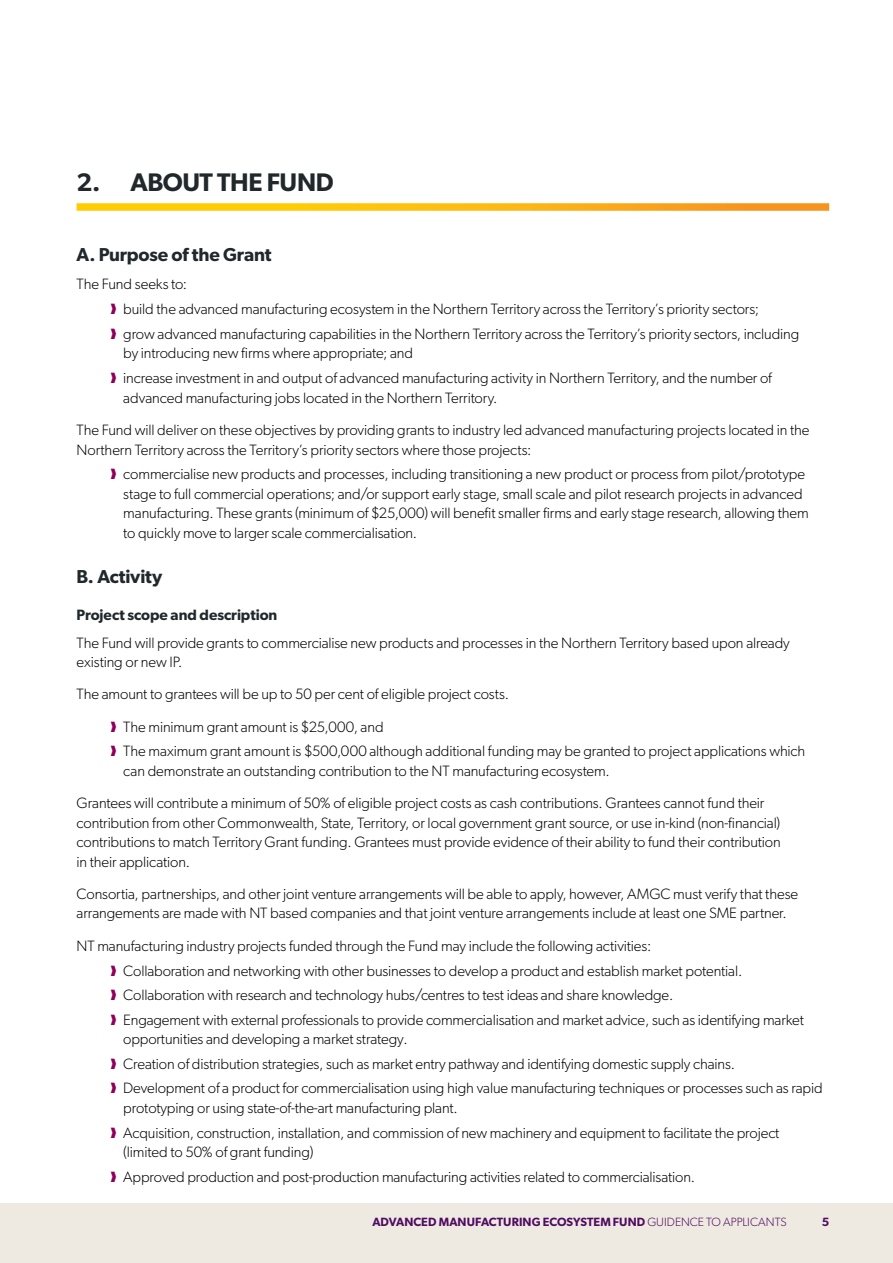
<style>
.page{position:relative;width:893px;height:1263px;background:#fff}
.page>*{position:absolute;margin:0;border:0;box-sizing:border-box;transform-origin:0 0}
._01_H1__caps_underli{font:600 25.5px "Gibson";letter-spacing:-.02em;color:#20282b}
._01_H2{font:600 18.75px "Gibson";letter-spacing:-.01em;color:#20282b}
._02_Body{font:300 15px/19.5px "Gibson";letter-spacing:-.01em;color:#000}
._02_Body_B4_bullet{font:300 15px/19.5px "Gibson";letter-spacing:-.005em;color:#000}
._01_H3{font:600 15px "Gibson";letter-spacing:-.005em;color:#20282b}
.t1{font:600 12px "Gibson";letter-spacing:.005em;color:#500b62}
.s1{color:#8e005b}
.s2{font-weight:300}
</style>
<div class="page">
<div style="left:0;top:1203px;width:893px;height:60px;background:#eeeae1"></div>
<svg style="left:77px;top:203px;width:752px;height:8px;background:#fcbb1f"></svg>
<p class="_01_H1__caps_underli" style="left:77px;top:166px;width:259px">2. ABOUT THE FUND</p>
<p class="_01_H2" style="left:77px;top:244px;width:196px">A. Purpose of the Grant</p>
<p class="_02_Body_B4_bullet" style="left:77px;top:274px;width:112px">The Fund seeks to:</p>
<p class="_02_Body" style="left:111px;top:299px;width:650px"><span class="s1">❱</span> build the advanced manufacturing ecosystem in the Northern Territory across the Territory’s priority sectors;</p>
<p class="_02_Body" style="left:123px;top:324px;width:677px;text-indent:-13px"><span class="s1">❱</span> grow advanced manufacturing capabilities in the Northern Territory across the Territory’s priority sectors, including by introducing new firms where appropriate; and</p>
<p class="_02_Body" style="left:123px;top:368px;width:650px;text-indent:-13px"><span class="s1">❱</span> increase investment in and output of advanced manufacturing activity in Northern Territory, and the number of advanced manufacturing jobs located in the Northern Territory.</p>
<p class="_02_Body_B4_bullet" style="left:77px;top:420px;width:734px">The Fund will deliver on these objectives by providing grants to industry led advanced manufacturing projects located in the<br>Northern Territory across the Territory’s priority sectors where those projects:</p>
<p class="_02_Body" style="left:123px;top:464px;width:687px;text-indent:-13px"><span class="s1">❱</span> commercialise new products and processes, including transitioning a new product or process from pilot/prototype stage to full commercial operations; and/or support early stage, small scale and pilot research projects in advanced manufacturing. These grants (minimum of $25,000) will benefit smaller firms and early stage research, allowing them to quickly move to larger scale commercialisation.</p>
<p class="_01_H2" style="left:77px;top:565px;width:87px">B. Activity</p>
<p class="_01_H3" style="left:77px;top:605px;width:202px">Project scope and description</p>
<p class="_02_Body" style="left:77px;top:632px;width:715px">The Fund will provide grants to commercialise new products and processes in the Northern Territory based upon already existing or new IP.</p>
<p class="_02_Body" style="left:77px;top:684px;width:434px">The amount to grantees will be up to 50 per cent of eligible project costs.</p>
<p class="_02_Body" style="left:111px;top:716px;width:275px"><span class="s1">❱</span> The minimum grant amount is $25,000, and</p>
<p class="_02_Body" style="left:123px;top:741px;width:684px;text-indent:-13px"><span class="s1">❱</span> The maximum grant amount is $500,000 although additional funding may be granted to project applications which can demonstrate an outstanding contribution to the NT manufacturing ecosystem.</p>
<p class="_02_Body" style="left:77px;top:793px;width:706px">Grantees will contribute a minimum of 50% of eligible project costs as cash contributions. Grantees cannot fund their contribution from other Commonwealth, State, Territory, or local government grant source, or use in-kind (non-financial) contributions to match Territory Grant funding. Grantees must provide evidence of their ability to fund their contribution in their application.</p>
<p class="_02_Body" style="left:77px;top:884px;width:723px">Consortia, partnerships, and other joint venture arrangements will be able to apply, however, AMGC must verify that these arrangements are made with NT based companies and that joint venture arrangements include at least one SME partner.</p>
<p class="_02_Body_B4_bullet" style="left:77px;top:936px;width:576px">NT manufacturing industry projects funded through the Fund may include the following activities:</p>
<p class="_02_Body" style="left:111px;top:958px;width:695px;line-height:24.6px"><span class="s1">❱</span> Collaboration and networking with other businesses to develop a product and establish market potential.<br><span class="s1">❱</span> Collaboration with research and technology hubs/centres to test ideas and share knowledge.<br><span class="s1">❱</span> Engagement with external professionals to provide commercialisation and market advice, such as identifying market</p>
<p class="_02_Body" style="left:111px;top:1026px;width:714px;line-height:24.6px;text-indent:13px">opportunities and developing a market strategy.<br><span class="s1">❱</span> Creation of distribution strategies, such as market entry pathway and identifying domestic supply chains.<br><span class="s1">❱</span> Development of a product for commercialisation using high value manufacturing techniques or processes such as rapid</p>
<p class="_02_Body" style="left:111px;top:1095px;width:670px;line-height:24.8px;text-indent:13px">prototyping or using state-of-the-art manufacturing plant.<br><span class="s1">❱</span> Acquisition, construction, installation, and commission of new machinery and equipment to facilitate the project</p>
<p class="_02_Body" style="left:111px;top:1139px;width:586px;line-height:24.8px;text-indent:13px">(limited to 50% of grant funding)<br><span class="s1">❱</span> Approved production and post-production manufacturing activities related to commercialisation.</p>
<p class="t1" style="left:372px;top:1214px;width:416px">ADVANCED MANUFACTURING ECOSYSTEM FUND <span class="s2">GUIDENCE TO APPLICANTS</span></p>
<p class="t1" style="left:822px;top:1214px;width:9px">5</p>
</div>
